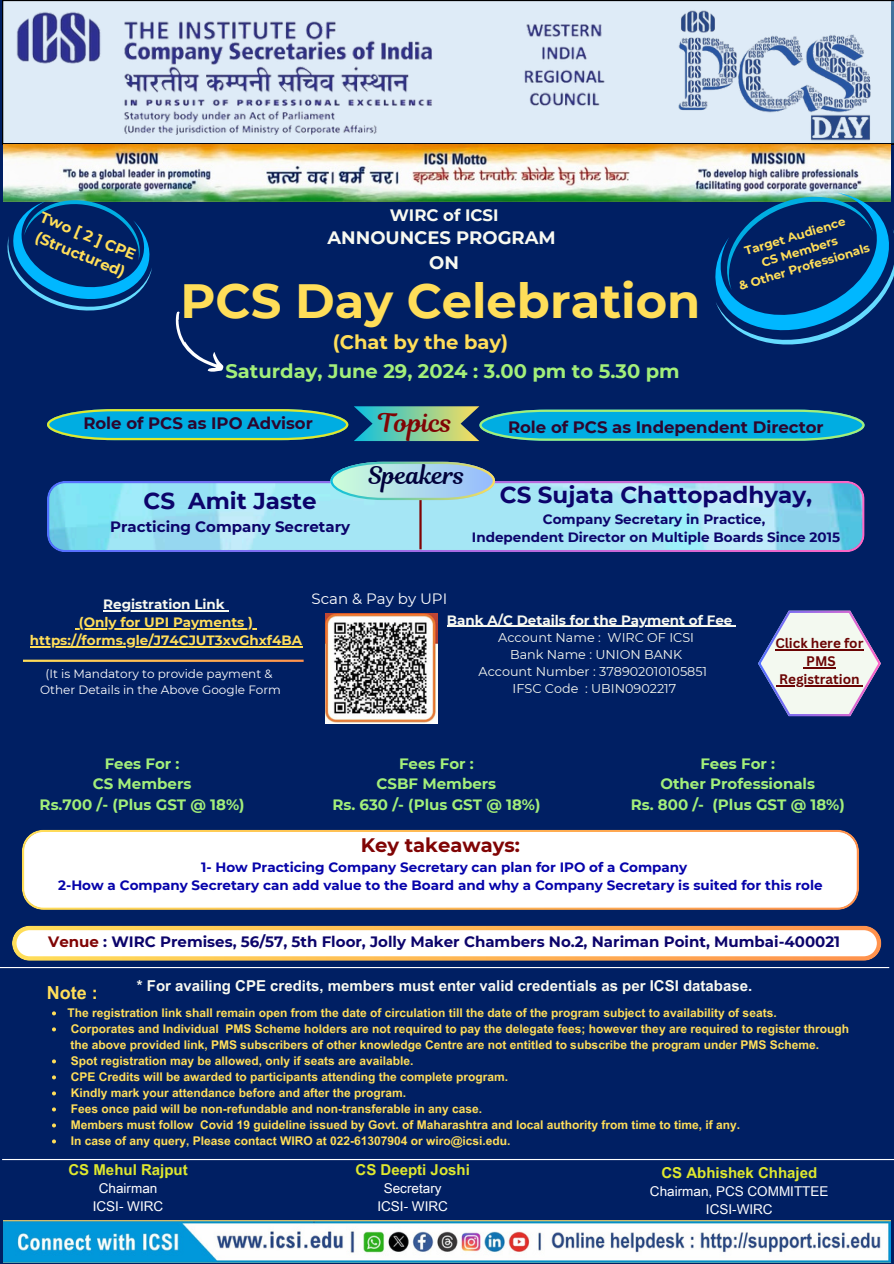
<style>
.page{position:relative;width:894px;height:1264px;background:#fff}
.page>*{position:absolute;margin:0;border:0;box-sizing:border-box;transform-origin:0 0}
.t1{font:700 48px "Montserrat";color:#ffde59}
.t2{font:25.5px "Magnolia Script";color:#800404}
.t3{font:24px "Magnolia Script";color:#01023b}
.t4{font:700 22.95px "Montserrat";color:#0c046b}
.t5{font:700 19.5px "Montserrat";color:#a3ef7a}
.t6{font:700 19.5px "Montserrat";color:#ffde59}
.t7{font:700 19.5px "Montserrat";color:#800404}
.t8{font:700 18px/24.8px "Montserrat";color:#f8f9f0;text-align:center}
.t9{font:700 18px "Arial Unicode MS";color:#ffde59}
.t10{font:700 16.5px "Montserrat";color:#2d062e}
.t11{font:700 16.5px "Montserrat";color:#f8f9f0}
.t12{font:700 15px/20.2px "Montserrat";color:#a3ef7a;text-align:center}
.t13{font:700 15px "Montserrat";color:#0c046b}
.t14{font:700 15px "Arial Unicode MS";color:#f8f9f0}
.t15{font:700 15px "Arial Unicode MS";color:#dfe82e}
.t16{font:700 15px/20.2px "Montserrat";color:#ffde59}
.t17{font:15px "Montserrat";color:#fff}
.t18{font:700 13.5px/18px "Montserrat";color:#0603ab;text-align:center}
.t19{font:700 13.5px/18px "Montserrat";color:#0c046b;text-align:center}
.t20{font:13.5px/18px "Arial Unicode MS";color:#fff;text-align:center}
.t21{font:700 13.5px "Montserrat";color:#ffde59}
.t22{font:700 13.5px "Montserrat";color:#f8f9f0}
.t23{font:700 13.5px/18px "Canva Sans";color:#6b0404;text-align:center}
.t24{font:12.75px "Montserrat";color:#f8f9f0}
.t25{font:700 12px "Arial Unicode MS";color:#ffde59}
.t26{font:12px "Montserrat";color:#fff}
.t27{font:700 12px "Montserrat";color:#ffde59}
.s1{color:#800404}
</style>
<div class="page">
<div style="left:0;top:0;width:893px;height:1263px;background:#001f63"></div>
<img style="left:3px;top:1220px;width:887px;height:42px">
<img style="left:326px;top:613px;width:111px;height:110px">
<hr style="left:0;top:967px;width:889px;height:1px;background:#fff">
<hr style="left:2px;top:1158px;width:891px;height:2px;background:#fff">
<svg style="left:12px;top:925px;width:869px;height:35px;background:#f6e6d1"></svg>
<svg style="left:2px;top:0;width:891px;height:144px;background:#bbc7d3"></svg>
<img style="left:3px;top:144px;width:887px;height:58px">
<img style="left:667px;top:4px;width:211px;height:162px">
<hr style="left:23px;top:659px;width:280px;height:3px;background:#fff">
<svg style="left:22px;top:829px;width:836px;height:80px;background:#faf7f4"></svg>
<img style="left:5px;top:2px;width:610px;height:140px">
<svg style="left:47px;top:406px;width:817px;height:35px"></svg>
<svg style="left:47px;top:481px;width:817px;height:71px;background:#9edaf1"></svg>
<hr style="left:419px;top:496px;width:2px;height:53px;background:#800404">
<svg style="left:3px;top:164px;width:225px;height:208px"></svg>
<svg style="left:708px;top:184px;width:185px;height:161px"></svg>
<svg style="left:330px;top:462px;width:165px;height:38px;background:#9ecfd9"></svg>
<hr style="left:446px;top:626px;width:286px;height:1px;background:#f8f9f0">
<hr style="left:103px;top:610px;width:122px;height:1px;background:#f8f9f0">
<hr style="left:79px;top:628px;width:174px;height:1px;background:#ffde59">
<hr style="left:30px;top:646px;width:272px;height:1px;background:#ffde59">
<svg style="left:52px;top:1011px;width:4px;height:4px"></svg>
<svg style="left:52px;top:1027px;width:4px;height:4px"></svg>
<svg style="left:52px;top:1059px;width:4px;height:4px"></svg>
<svg style="left:52px;top:1075px;width:4px;height:4px"></svg>
<svg style="left:52px;top:1091px;width:4px;height:4px"></svg>
<svg style="left:52px;top:1107px;width:4px;height:4px"></svg>
<svg style="left:52px;top:1123px;width:4px;height:4px"></svg>
<svg style="left:52px;top:1139px;width:4px;height:4px"></svg>
<svg style="left:758px;top:610px;width:122px;height:106px"></svg>
<h3 class="t16" style="left:45px;top:206px;width:104px;rotate:23deg">Two [ 2 ] CPE (Structured)</h3>
<p class="t11" style="left:389px;top:205px;width:110px">WIRC of ICSI</p>
<p class="t8" style="left:327px;top:225px;width:230px">ANNOUNCES PROGRAM<br>ON</p>
<h3 class="t1" style="left:180px;top:271px;width:521px">PCS Day Celebration</h3>
<p class="t6" style="left:333px;top:330px;width:177px">(Chat by the bay)</p>
<h1 class="t27" style="left:742px;top:244px;width:106px;rotate:-17deg">Target Audience</h1>
<p class="t27" style="left:759px;top:256px;width:80px;rotate:-17deg">CS Members</p>
<h3 class="t27" style="left:737px;top:279px;width:137px;rotate:-17deg">&amp; Other Professionals</h3>
<h4 class="t5" style="left:225px;top:359px;width:455px">Saturday, June 29, 2024 : 3.00 pm to 5.30 pm</h4>
<h4 class="t10" style="left:83px;top:413px;width:231px">Role of PCS as IPO Advisor</h4>
<h2 class="t2" style="left:378px;top:405px;width:76px">Topics</h2>
<h2 class="t10" style="left:508px;top:416px;width:317px">Role of PCS as Independent Director</h2>
<p class="t4" style="left:143px;top:486px;width:175px">CS Amit Jaste</p>
<p class="t13" style="left:110px;top:517px;width:241px">Practicing Company Secretary</p>
<p class="t3" style="left:368px;top:458px;width:98px">Speakers</p>
<h5 class="t4" style="left:499px;top:480px;width:313px">CS Sujata Chattopadhyay,</h5>
<h5 class="t19" style="left:472px;top:510px;width:369px">Company Secretary in Practice,<br>Independent Director on Multiple Boards Since 2015</h5>
<p class="t22" style="left:103px;top:596px;width:123px">Registration Link</p>
<p class="t21" style="left:79px;top:614px;width:175px">(Only for UPI Payments )</p>
<p class="t21" style="left:30px;top:632px;width:273px">https://forms.gle/J74CJUT3xvGhxf4BA</p>
<p class="t26" style="left:46px;top:666px;width:228px">(It is Mandatory to provide payment &amp;</p>
<h5 class="t26" style="left:40px;top:682px;width:242px">Other Details in the Above Google Form</h5>
<p class="t17" style="left:311px;top:589px;width:137px">Scan &amp; Pay by UPI</p>
<p class="t22" style="left:446px;top:611px;width:287px">Bank A/C Details for the Payment of Fee</p>
<h4 class="t24" style="left:498px;top:629px;width:197px">Account Name : WIRC OF ICSI</h4>
<h6 class="t24" style="left:510px;top:646px;width:174px">Bank Name : UNION BANK</h6>
<h5 class="t24" style="left:478px;top:663px;width:230px">Account Number : 378902010105851</h5>
<h6 class="t24" style="left:512px;top:680px;width:165px">IFSC Code : UBIN0902217</h6>
<p class="t23" style="left:775px;top:634px;width:90px">Click here for<br>PMS</p>
<p class="t23" style="left:778px;top:670px;width:82px">Registration</p>
<h4 class="t12" style="left:40px;top:753px;width:206px">Fees For :<br>CS Members<br>Rs.700 /- (Plus GST @ 18%)</h4>
<h4 class="t12" style="left:630px;top:753px;width:215px">Fees For :<br>Other Professionals<br>Rs. 800 /- (Plus GST @ 18%)</h4>
<h6 class="t12" style="left:332px;top:753px;width:209px">Fees For :<br>CSBF Members<br>Rs. 630 /- (Plus GST @ 18%)</h6>
<p class="t7" style="left:361px;top:833px;width:161px">Key takeaways:</p>
<p class="t18" style="left:58px;top:858px;width:765px">1- How Practicing Company Secretary can plan for IPO of a Company<br>2-How a Company Secretary can add value to the Board and why a Company Secretary is suited for this role</p>
<h4 class="t13" style="left:48px;top:932px;width:793px"><span class="s1">Venue</span> : WIRC Premises, 56/57, 5th Floor, Jolly Maker Chambers No.2, Nariman Point, Mumbai-400021</h4>
<p class="t9" style="left:47px;top:980px;width:52px">Note :</p>
<h6 class="t25" style="left:67px;top:1004px;width:710px">The registration link shall remain open from the date of circulation till the date of the program subject to availability of seats.</h6>
<p class="t25" style="left:71px;top:1020px;width:779px">Corporates and Individual PMS Scheme holders are not required to pay the delegate fees; however they are required to register through</p>
<h4 class="t25" style="left:70px;top:1036px;width:750px">the above provided link, PMS subscribers of other knowledge Centre are not entitled to subscribe the program under PMS Scheme.</h4>
<h4 class="t25" style="left:71px;top:1052px;width:344px">Spot registration may be allowed, only if seats are available.</h4>
<h3 class="t25" style="left:71px;top:1068px;width:438px">CPE Credits will be awarded to participants attending the complete program.</h3>
<p class="t25" style="left:71px;top:1084px;width:337px">Kindly mark your attendance before and after the program.</p>
<p class="t25" style="left:71px;top:1100px;width:412px">Fees once paid will be non-refundable and non-transferable in any case.</p>
<p class="t25" style="left:71px;top:1116px;width:670px">Members must follow Covid 19 guideline issued by Govt. of Maharashtra and local authority from time to time, if any.</p>
<p class="t25" style="left:71px;top:1132px;width:441px">In case of any query, Please contact WIRO at 022-61307904 or wiro@icsi.edu.</p>
<p class="t14" style="left:137px;top:975px;width:616px">* For availing CPE credits, members must enter valid credentials as per ICSI database.</p>
<p class="t15" style="left:68px;top:1158px;width:121px">CS Mehul Rajput</p>
<p class="t20" style="left:93px;top:1178px;width:72px">Chairman<br>ICSI- WIRC</p>
<p class="t15" style="left:355px;top:1158px;width:116px">CS Deepti Joshi</p>
<p class="t20" style="left:377px;top:1178px;width:72px">Secretary<br>ICSI- WIRC</p>
<p class="t15" style="left:661px;top:1161px;width:157px">CS Abhishek Chhajed</p>
<p class="t20" style="left:649px;top:1181px;width:180px">Chairman, PCS COMMITTEE</p>
<p class="t20" style="left:705px;top:1199px;width:68px">ICSI-WIRC</p>
</div>
